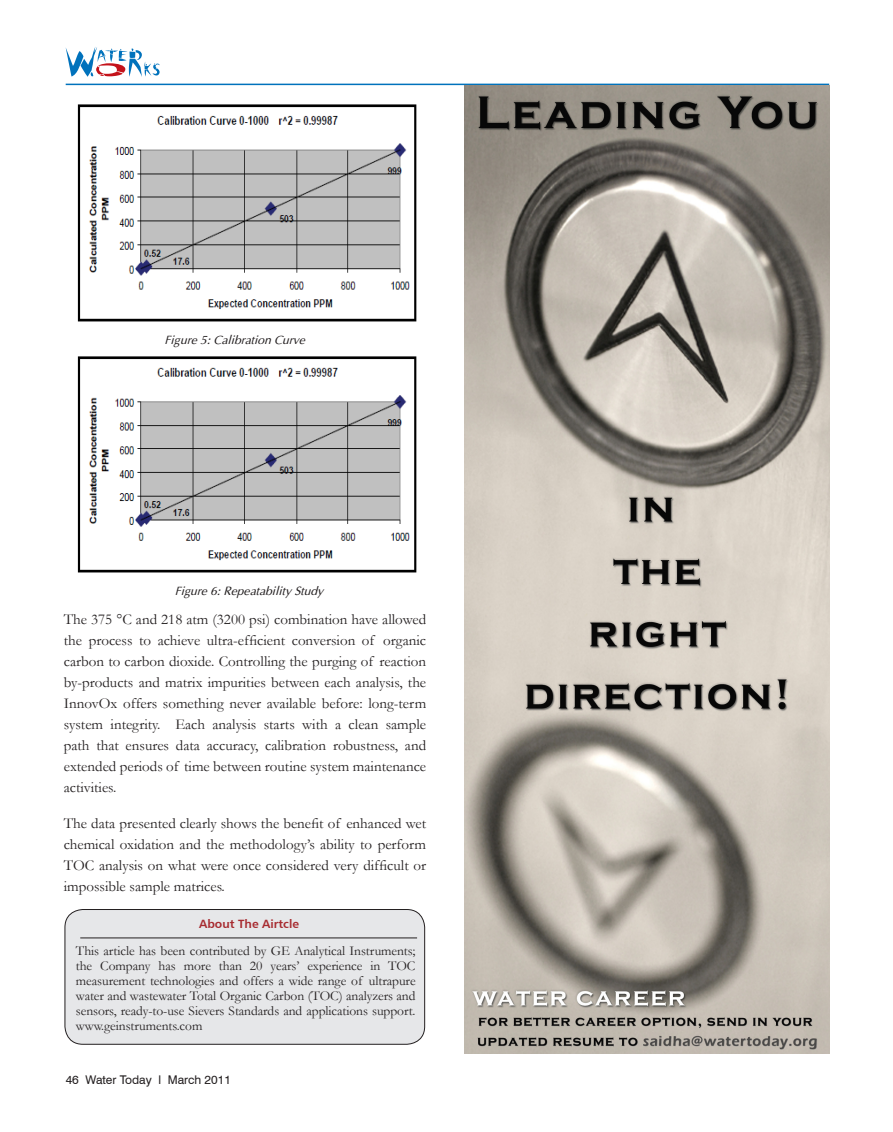
<style>
.page{position:relative;width:893px;height:1132px;background:#fff}
.page>*{position:absolute;margin:0;border:0;box-sizing:border-box;transform-origin:0 0}
.t1{font:15px/21px "Garamond";color:#231f20;text-align:justify}
.t2{font:13.5px/15px "Garamond";letter-spacing:-.005em;color:#231f20;text-align:justify}
.t3{font:italic 12px "Optima";color:#231f20}
.t4{font:12px "Swiss 721 BT";color:#231f20}
.t5{font:12px "Humanist 777 BT Bold B";color:#a72b30}
</style>
<div class="page">
<hr style="left:66px;top:84px;width:763px;height:1px;background:#0072bc">
<svg style="left:66px;top:47px;width:94px;height:30px"></svg>
<img style="left:77px;top:104px;width:340px;height:218px">
<img style="left:77px;top:356px;width:340px;height:217px">
<div style="left:65px;top:909px;width:360px;height:134px;background:#e6e7e9;border-radius:18px"></div>
<div style="left:65px;top:908px;width:360px;height:136px;border:1px solid #231f20;border-radius:18px"></div>
<hr style="left:80px;top:937px;width:337px;height:1px;background:#231f20">
<img style="left:465px;top:85px;width:364px;height:968px">
<p class="t3" style="left:165px;top:332px;width:142px">Figure 5: Calibration Curve</p>
<p class="t3" style="left:175px;top:583px;width:150px">Figure 6: Repeatability Study</p>
<p class="t1" style="left:64px;top:607px;width:364px">The 375 °C and 218 atm (3200 psi) combination have allowed the process to achieve ultra-efficient conversion of organic carbon to carbon dioxide. Controlling the purging of reaction by-products and matrix impurities between each analysis, the InnovOx offers something never available before: long-term system integrity. Each analysis starts with a clean sample path that ensures data accuracy, calibration robustness, and extended periods of time between routine system maintenance activities.</p>
<p class="t1" style="left:64px;top:811px;width:364px">The data presented clearly shows the benefit of enhanced wet chemical oxidation and the methodology’s ability to perform TOC analysis on what were once considered very difficult or impossible sample matrices.</p>
<p class="t5" style="left:199px;top:916px;width:101px">About The Airtcle</p>
<p class="t2" style="left:76px;top:943px;width:341px">This article has been contributed by GE Analytical Instruments; the Company has more than 20 years’ experience in TOC measurement technologies and offers a wide range of ultrapure water and wastewater Total Organic Carbon (TOC) analyzers and sensors, ready-to-use Sievers Standards and applications support. www.geinstruments.com</p>
<p class="t4" style="left:66px;top:1071px;width:167px">46 Water Today l March 2011</p>
</div>
